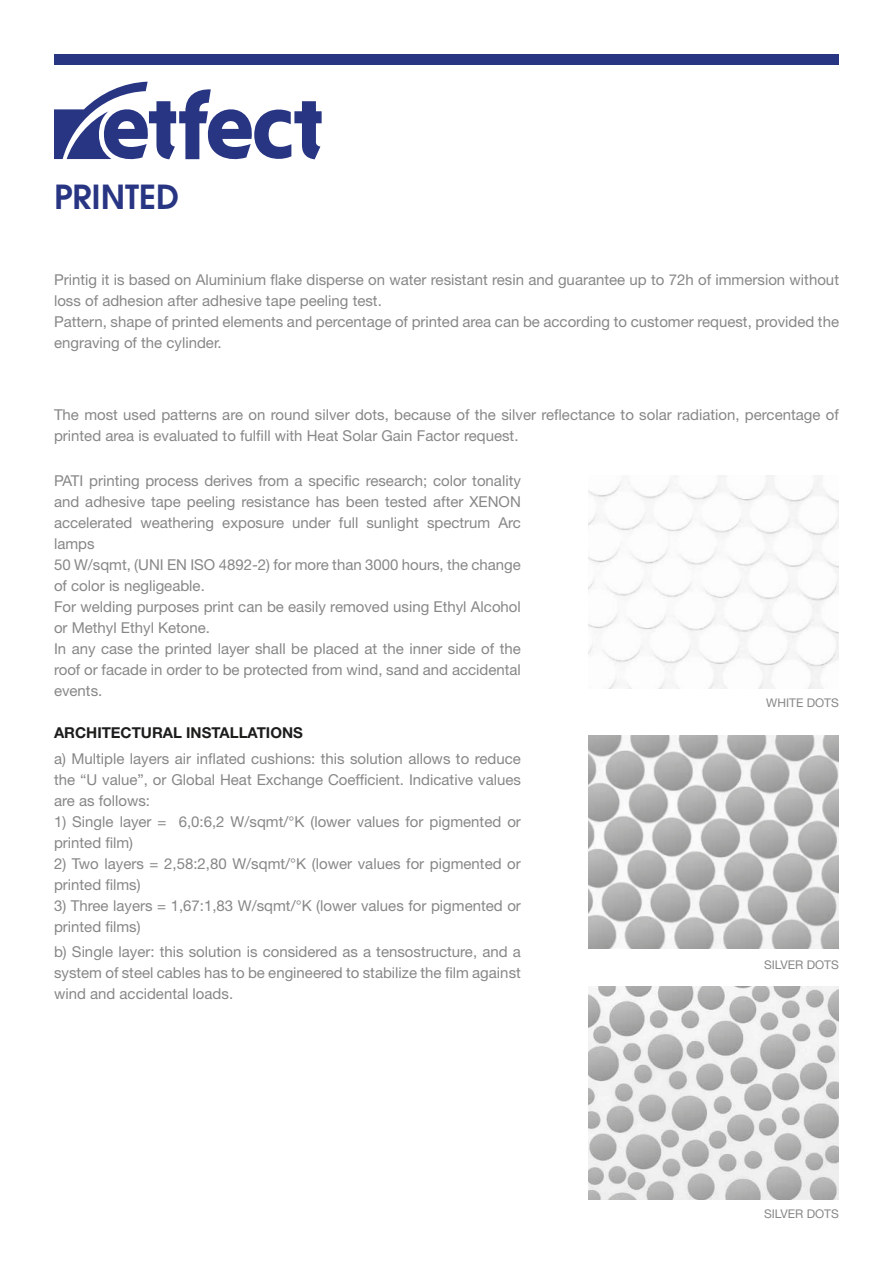
<style>
.page{position:relative;width:893px;height:1263px;background:#fff}
.page>*{position:absolute;margin:0;border:0;box-sizing:border-box;transform-origin:0 0}
.t1{font:600 33px "Avant Garde";color:#283583}
.t2{font:15px/21px "Helvetica Neue LT Std";color:#878787}
.t3{font:700 15px "Helvetica Neue LT Std";color:#1d1d1b}
.t4{font:12px "Helvetica Neue LT Std";color:#878787}
</style>
<div class="page">
<svg style="left:54px;top:82px;width:268px;height:78px"></svg>
<div style="left:54px;top:54px;width:785px;height:11px;background:#283583"></div>
<img style="left:588px;top:476px;width:251px;height:212px">
<img style="left:588px;top:736px;width:251px;height:212px">
<img style="left:588px;top:986px;width:251px;height:213px">
<h1 class="t1" style="left:54px;top:176px;width:127px">PRINTED</h1>
<p class="t2" style="left:54px;top:269px;width:786px">Printig it is based on Aluminium flake disperse on water resistant resin and guarantee up to 72h of immersion without loss of adhesion after adhesive tape peeling test.<br>Pattern, shape of printed elements and percentage of printed area can be according to customer request, provided the engraving of the cylinder.</p>
<p class="t2" style="left:54px;top:404px;width:786px">The most used patterns are on round silver dots, because of the silver reflectance to solar radiation, percentage of printed area is evaluated to fulfill with Heat Solar Gain Factor request.</p>
<p class="t2" style="left:54px;top:470px;width:468px">PATI printing process derives from a specific research; color tonality and adhesive tape peeling resistance has been tested after XENON accelerated weathering exposure under full sunlight spectrum Arc lamps<br>50 W/sqmt, (UNI EN ISO 4892-2) for more than 3000 hours, the change of color is negligeable.<br>For welding purposes print can be easily removed using Ethyl Alcohol or Methyl Ethyl Ketone.<br>In any case the printed layer shall be placed at the inner side of the roof or facade in order to be protected from wind, sand and accidental events.</p>
<p class="t3" style="left:54px;top:724px;width:250px">ARCHITECTURAL INSTALLATIONS</p>
<p class="t2" style="left:54px;top:748px;width:468px;text-align:justify">a) Multiple layers air inflated cushions: this solution allows to reduce the “U value”, or Global Heat Exchange Coefficient. Indicative values are as follows:</p>
<p class="t2" style="left:54px;top:811px;width:468px">1) Single layer = 6,0:6,2 W/sqmt/°K (lower values for pigmented or printed film)</p>
<p class="t2" style="left:54px;top:853px;width:468px">2) Two layers = 2,58:2,80 W/sqmt/°K (lower values for pigmented or printed films)</p>
<p class="t2" style="left:54px;top:895px;width:468px">3) Three layers = 1,67:1,83 W/sqmt/°K (lower values for pigmented or printed films)</p>
<p class="t2" style="left:54px;top:941px;width:468px;text-align:justify">b) Single layer: this solution is considered as a tensostructure, and a system of steel cables has to be engineered to stabilize the film against wind and accidental loads.</p>
<p class="t4" style="left:766px;top:696px;width:74px">WHITE DOTS</p>
<p class="t4" style="left:764px;top:957px;width:76px">SILVER DOTS</p>
<p class="t4" style="left:764px;top:1206px;width:76px">SILVER DOTS</p>
</div>
